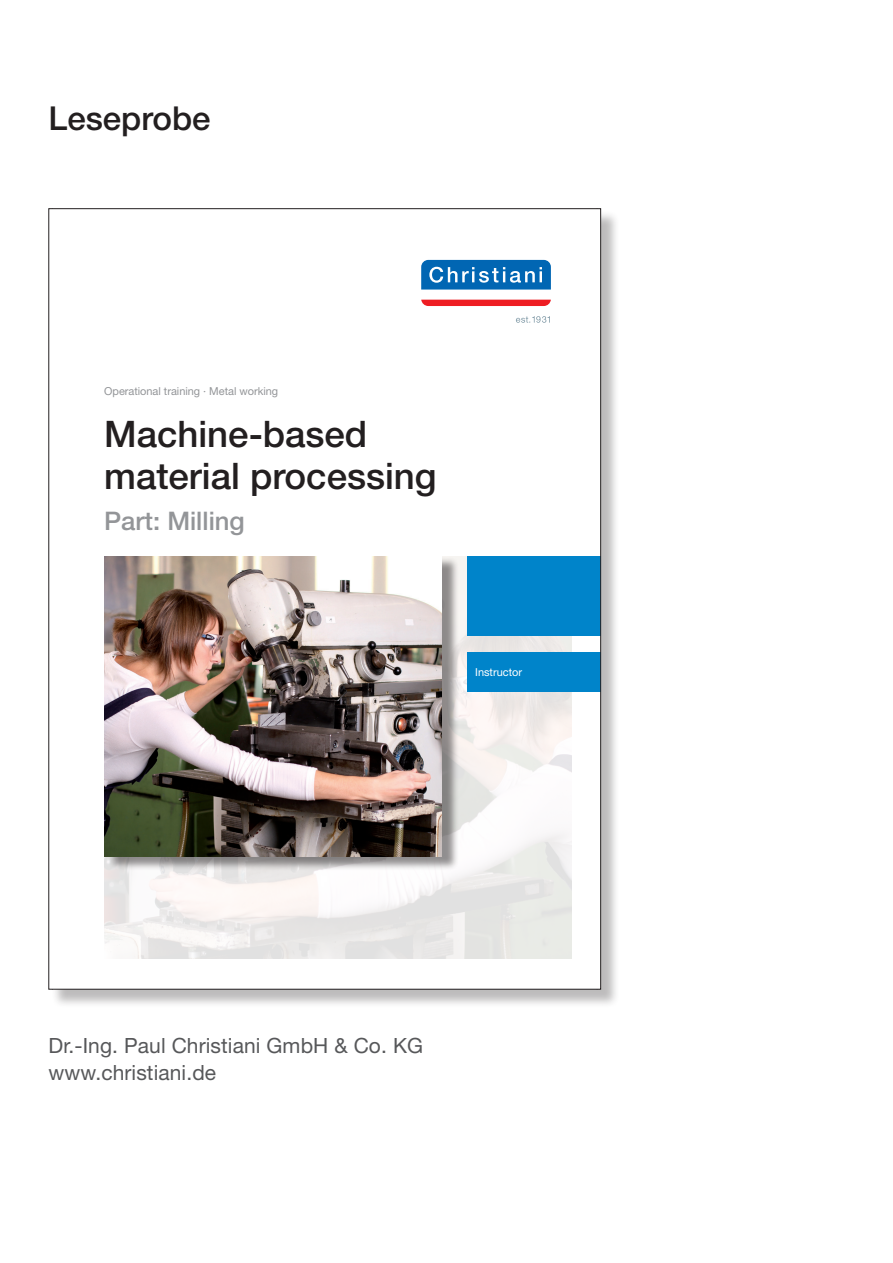
<style>
.page{position:relative;width:893px;height:1263px;background:#fff}
.page>*{position:absolute;margin:0;border:0;box-sizing:border-box;transform-origin:0 0}
.t1{font:500 36.6px/42.2px "Helvetica Neue";color:#231f20}
.t2{font:500 33px "Helvetica Neue";color:#231f20}
.t3{font:500 25.65px "Helvetica Neue";color:#939598}
.t4{font:21px/27px "Helvetica Neue";letter-spacing:.005em;color:#57585a}
.t5{font:10.95px "Helvetica Neue";color:#939598}
.t6{font:10.95px "Helvetica Neue";color:#fff}
</style>
<div class="page">
<div style="left:51px;top:211px;width:568px;height:797px;background:#231f20;opacity:.3"></div>
<div style="left:49px;top:209px;width:552px;height:780px;background:#fff"></div>
<img style="left:104px;top:556px;width:467px;height:402px">
<div style="left:108px;top:556px;width:351px;height:315px;background:#231f20;opacity:.5"></div>
<img style="left:104px;top:556px;width:337px;height:300px">
<svg style="left:421px;top:300px;width:130px;height:6px"></svg>
<svg style="left:421px;top:260px;width:130px;height:30px;background:#297ebe"></svg>
<svg style="left:516px;top:316px;width:34px;height:7px"></svg>
<div style="left:467px;top:556px;width:134px;height:79px;background:#0084ca"></div>
<div style="left:467px;top:652px;width:134px;height:40px;background:#0084ca"></div>
<svg style="left:596px;top:983px;width:8px;height:8px"></svg>
<h2 class="t2" style="left:48px;top:98px;width:164px">Leseprobe</h2>
<p class="t5" style="left:104px;top:385px;width:175px">Operational training · Metal working</p>
<h1 class="t1" style="left:104px;top:412px;width:334px">Machine-based material processing</h1>
<p class="t3" style="left:104px;top:506px;width:142px">Part: Milling</p>
<p class="t6" style="left:475px;top:666px;width:48px">Instructor</p>
<p class="t4" style="left:48px;top:1032px;width:376px">Dr.-Ing. Paul Christiani GmbH &amp; Co. KG www.christiani.de</p>
</div>
